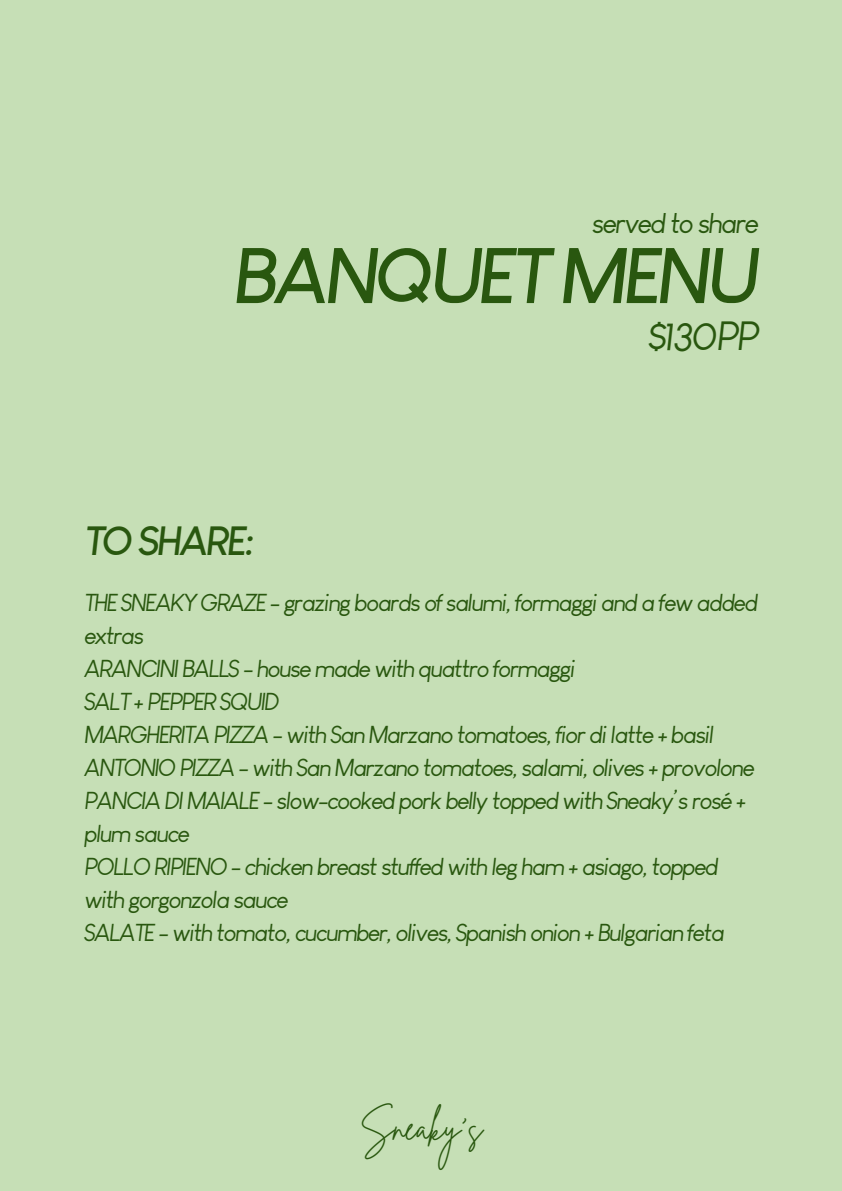
<style>
.page{position:relative;width:842px;height:1191px;background:#c6dfb6}
.page>*{position:absolute;margin:0;border:0;box-sizing:border-box;transform-origin:0 0}
.t1{font:italic 700 77px "Louis George Cafe";letter-spacing:-.05em;color:#29570f}
.t2{font:italic 700 40px "Louis George Cafe";letter-spacing:-.05em;color:#29570f}
.t3{font:italic 40px "Louis George Cafe";letter-spacing:-.05em;color:#29570f}
.t4{font:36px "Brittany Signature";color:#29570f}
.t5{font:italic 28px "Louis George Cafe";letter-spacing:-.05em;color:#29570f}
.t6{font:italic 24px/33px "Louis George Cafe";letter-spacing:-.05em;color:#29570f}
</style>
<div class="page">
<p class="t5" style="left:591px;top:208px;width:168px">served to share</p>
<p class="t1" style="left:233px;top:233px;width:527px">BANQUET MENU</p>
<p class="t3" style="left:646px;top:314px;width:113px">$130PP</p>
<p class="t2" style="left:84px;top:519px;width:172px">TO SHARE:</p>
<p class="t6" style="left:84px;top:586px;width:675px">THE SNEAKY GRAZE - grazing boards of salumi, formaggi and a few added extras</p>
<p class="t6" style="left:84px;top:652px;width:492px">ARANCINI BALLS - house made with quattro formaggi</p>
<p class="t6" style="left:84px;top:685px;width:197px">SALT + PEPPER SQUID</p>
<p class="t6" style="left:84px;top:718px;width:631px">MARGHERITA PIZZA - with San Marzano tomatoes, fior di latte + basil</p>
<p class="t6" style="left:84px;top:751px;width:671px">ANTONIO PIZZA - with San Marzano tomatoes, salami, olives + provolone</p>
<p class="t6" style="left:84px;top:784px;width:663px">PANCIA DI MAIALE - slow-cooked pork belly topped with Sneaky’s rosé + plum sauce</p>
<p class="t6" style="left:84px;top:850px;width:635px">POLLO RIPIENO - chicken breast stuffed with leg ham + asiago, topped with gorgonzola sauce</p>
<p class="t6" style="left:84px;top:916px;width:642px">SALATE - with tomato, cucumber, olives, Spanish onion + Bulgarian feta</p>
<p class="t4" style="left:360px;top:1104px;width:124px">Sneaky’s</p>
</div>
